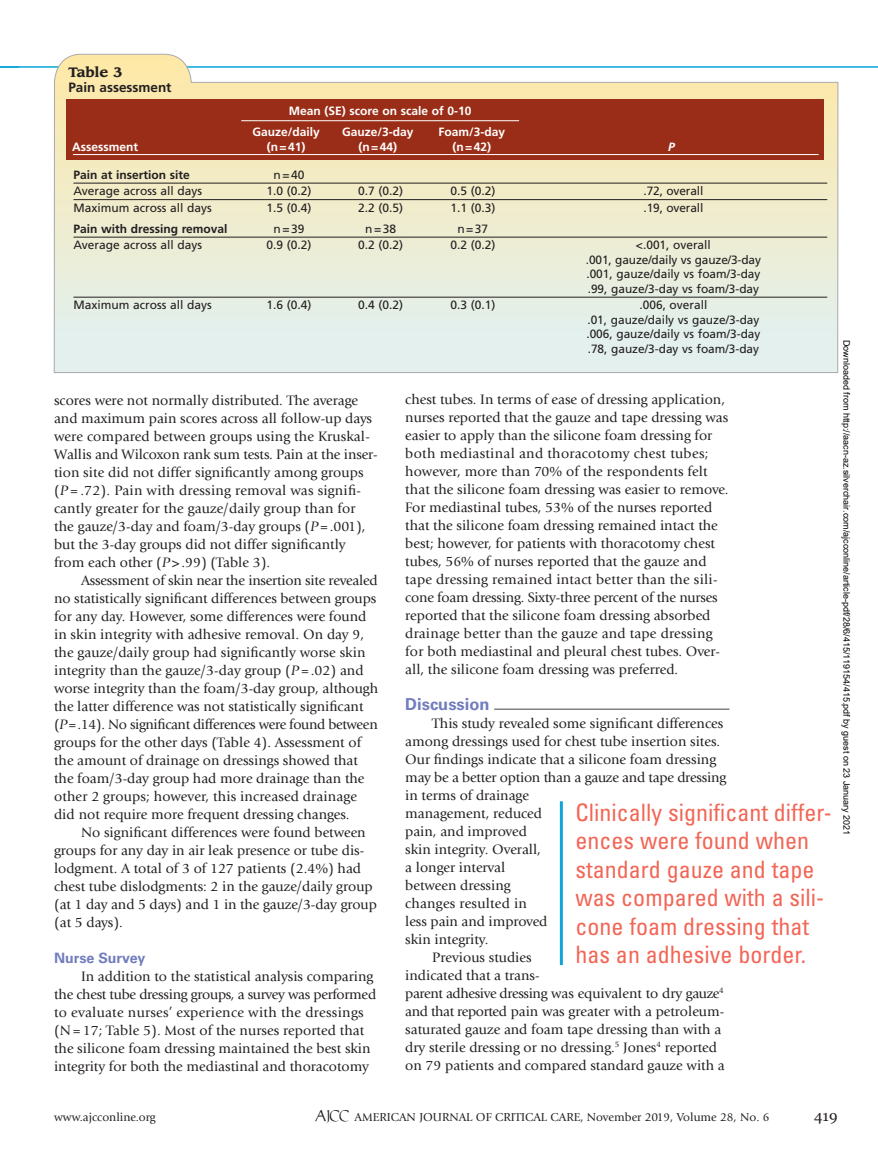
<style>
.page{position:relative;width:878px;height:1175px;background:#fff}
.page>*{position:absolute;margin:0;border:0;box-sizing:border-box;transform-origin:0 0}
.t1{font:condensed 24px/28.5px "Univers LT Std";color:#f26656}
.t2{font:700 16.5px "Univers LT Std";color:#717dbd}
.t3{font:15px "Georgia";color:#231f20}
.t4{font:14.25px/18px "Giovanni Std";color:#231f20}
.t5{font:14.25px "Giovanni Std";letter-spacing:-.025em;color:#231f20}
.t6{font:700 14.25px "Univers LT Std";color:#717dbd}
.t7{font:700 13.5px "Frutiger";color:#231f20}
.t8{font:700 13.5px "Leawood Std";color:#231f20}
.t9{font:12px/15px "Frutiger";color:#231f20;text-align:center}
.t10{font:700 12px/15px "Frutiger";color:#fff;text-align:center}
.t11{font:12px "Giovanni Std";color:#231f20}
.t12{font:700 12px "Frutiger";color:#231f20}
.t13{font:italic 700 12px "Frutiger";color:#fff}
.t14{font:9px "Arial";color:#000}
.s1{font-style:italic}
.s2{font-family:"Publius";font-size:13.5px}
</style>
<div class="page">
<hr style="left:0;top:66px;width:877px;height:2px;background:#08a6d8">
<hr style="left:494px;top:708px;width:235px;height:2px;background:#808285">
<hr style="left:560px;top:801px;width:3px;height:164px;background:#11a4d9">
<svg style="left:54px;top:54px;width:784px;height:319px;background:#eaecd7"></svg>
<div style="left:66px;top:100px;width:758px;height:60px;background:#9a2d17"></div>
<hr style="left:241px;top:120px;width:278px;height:1px;background:#fff">
<hr style="left:73px;top:154px;width:745px;height:1px;background:#fff">
<hr style="left:73px;top:183px;width:754px;height:1px;background:#231f20">
<hr style="left:73px;top:199px;width:754px;height:1px;background:#231f20">
<hr style="left:73px;top:237px;width:754px;height:1px;background:#231f20">
<hr style="left:73px;top:297px;width:754px;height:1px;background:#231f20">
<p class="t8" style="left:68px;top:65px;width:56px">Table 3</p>
<p class="t7" style="left:68px;top:80px;width:105px">Pain assessment</p>
<p class="t10" style="left:72px;top:139px;width:67px">Assessment</p>
<p class="t10" style="left:289px;top:103px;width:184px">Mean (SE) score on scale of 0-10</p>
<p class="t10" style="left:252px;top:124px;width:69px">Gauze/daily (n = 41)</p>
<p class="t10" style="left:342px;top:124px;width:73px">Gauze/3-day (n = 44)</p>
<p class="t10" style="left:438px;top:124px;width:68px">Foam/3-day (n = 42)</p>
<p class="t13" style="left:668px;top:139px;width:8px">P</p>
<p class="t12" style="left:73px;top:167px;width:118px">Pain at insertion site</p>
<p class="t9" style="left:273px;top:167px;width:32px">n = 40</p>
<p class="t9" style="left:73px;top:183px;width:130px">Average across all days</p>
<p class="t9" style="left:266px;top:183px;width:47px">1.0 (0.2)</p>
<p class="t9" style="left:358px;top:183px;width:47px">0.7 (0.2)</p>
<p class="t9" style="left:450px;top:183px;width:47px">0.5 (0.2)</p>
<p class="t9" style="left:643px;top:183px;width:61px">.72, overall</p>
<p class="t9" style="left:73px;top:200px;width:140px">Maximum across all days</p>
<p class="t9" style="left:266px;top:200px;width:47px">1.5 (0.4)</p>
<p class="t9" style="left:358px;top:200px;width:47px">2.2 (0.5)</p>
<p class="t9" style="left:450px;top:200px;width:47px">1.1 (0.3)</p>
<p class="t9" style="left:643px;top:200px;width:61px">.19, overall</p>
<p class="t12" style="left:73px;top:221px;width:155px">Pain with dressing removal</p>
<p class="t9" style="left:273px;top:221px;width:32px">n = 39</p>
<p class="t9" style="left:365px;top:221px;width:32px">n = 38</p>
<p class="t9" style="left:457px;top:221px;width:32px">n = 37</p>
<p class="t9" style="left:73px;top:237px;width:130px">Average across all days</p>
<p class="t9" style="left:266px;top:237px;width:47px">0.9 (0.2)</p>
<p class="t9" style="left:358px;top:237px;width:47px">0.2 (0.2)</p>
<p class="t9" style="left:450px;top:237px;width:47px">0.2 (0.2)</p>
<p class="t9" style="left:586px;top:237px;width:176px">&lt;.001, overall<br>.001, gauze/daily vs gauze/3-day</p>
<p class="t9" style="left:586px;top:266px;width:175px;text-align:left">.001, gauze/daily vs foam/3-day .99, gauze/3-day vs foam/3-day</p>
<p class="t9" style="left:73px;top:297px;width:140px">Maximum across all days</p>
<p class="t9" style="left:266px;top:297px;width:47px">1.6 (0.4)</p>
<p class="t9" style="left:358px;top:297px;width:47px">0.4 (0.2)</p>
<p class="t9" style="left:450px;top:297px;width:47px">0.3 (0.1)</p>
<p class="t9" style="left:587px;top:297px;width:174px">.006, overall<br>.01, gauze/daily vs gauze/3-day</p>
<p class="t9" style="left:586px;top:326px;width:175px;text-align:left">.006, gauze/daily vs foam/3-day .78, gauze/3-day vs foam/3-day</p>
<p class="t14" style="left:850px;top:339px;width:497px;rotate:90deg">Downloaded from http://aacn-az.silverchair.com/ajcconline/article-pdf/28/6/415/119154/415.pdf by guest on 23 January 2021</p>
<p class="t4" style="left:405px;top:391px;width:324px">chest tubes. In terms of ease of dressing application, nurses reported that the gauze and tape dressing was easier to apply than the silicone foam dressing for both mediastinal and thoracotomy chest tubes; however, more than 70% of the respondents felt that the silicone foam dressing was easier to remove.<br>For mediastinal tubes, 53% of the nurses reported that the silicone foam dressing remained intact the best; however, for patients with thoracotomy chest tubes, 56% of nurses reported that the gauze and tape dressing remained intact better than the sili&shy;cone foam dressing. Sixty-three percent of the nurses reported that the silicone foam dressing absorbed drainage better than the gauze and tape dressing for both mediastinal and pleural chest tubes. Over&shy;all, the silicone foam dressing was preferred.</p>
<p class="t2" style="left:405px;top:698px;width:86px">Discussion</p>
<p class="t4" style="left:432px;top:715px;width:292px">This study revealed some significant differences</p>
<p class="t4" style="left:405px;top:733px;width:316px">among dressings used for chest tube insertion sites.</p>
<p class="t4" style="left:405px;top:751px;width:312px">Our findings indicate that a silicone foam dressing</p>
<p class="t4" style="left:405px;top:769px;width:322px">may be a better option than a gauze and tape dressing</p>
<p class="t4" style="left:405px;top:787px;width:125px">in terms of drainage</p>
<p class="t4" style="left:405px;top:805px;width:138px">management, reduced</p>
<p class="t4" style="left:405px;top:823px;width:123px">pain, and improved</p>
<p class="t4" style="left:405px;top:841px;width:137px">skin integrity. Overall,</p>
<p class="t4" style="left:405px;top:859px;width:101px">a longer interval</p>
<p class="t4" style="left:405px;top:877px;width:107px">between dressing</p>
<p class="t4" style="left:405px;top:895px;width:123px">changes resulted in</p>
<p class="t4" style="left:405px;top:913px;width:144px">less pain and improved</p>
<p class="t4" style="left:405px;top:931px;width:85px">skin integrity.</p>
<p class="t4" style="left:432px;top:949px;width:101px">Previous studies</p>
<p class="t4" style="left:405px;top:967px;width:136px">indicated that a trans-</p>
<p class="t5" style="left:405px;top:988px;width:320px">parent adhesive dressing was equivalent to dry gauze<sup>4</sup></p>
<p class="t4" style="left:405px;top:1003px;width:320px">and that reported pain was greater with a petroleum-</p>
<p class="t4" style="left:405px;top:1021px;width:317px">saturated gauze and foam tape dressing than with a</p>
<p class="t4" style="left:405px;top:1039px;width:313px">dry sterile dressing or no dressing.<sup>5</sup> Jones<sup>4</sup> reported</p>
<p class="t4" style="left:405px;top:1057px;width:321px">on 79 patients and compared standard gauze with a</p>
<p class="t4" style="left:54px;top:393px;width:325px">scores were not normally distributed. The average and maximum pain scores across all follow-up days were compared between groups using the Kruskal-Wallis and Wilcoxon rank sum tests. Pain at the inser&shy;tion site did not differ significantly among groups (<span class="s1">P</span> = .72). Pain with dressing removal was signifi&shy;cantly greater for the gauze/daily group than for the gauze/3-day and foam/3-day groups (<span class="s1">P</span> = .001), but the 3-day groups did not differ significantly from each other (<span class="s1">P</span> &gt; .99) (Table 3).</p>
<p class="t4" style="left:54px;top:573px;width:326px;text-indent:27px">Assessment of skin near the insertion site revealed no statistically significant differences between groups for any day. However, some differences were found in skin integrity with adhesive removal. On day 9, the gauze/daily group had significantly worse skin integrity than the gauze/3-day group (<span class="s1">P</span> = .02) and worse integrity than the foam/3-day group, although the latter difference was not statistically significant (<span class="s1">P</span> = .14). No significant differences were found between groups for the other days (Table 4). Assessment of the amount of drainage on dressings showed that the foam/3-day group had more drainage than the other 2 groups; however, this increased drainage did not require more frequent dressing changes.</p>
<p class="t4" style="left:54px;top:825px;width:324px;text-indent:27px">No significant differences were found between groups for any day in air leak presence or tube dis&shy;lodgment. A total of 3 of 127 patients (2.4%) had chest tube dislodgments: 2 in the gauze/daily group (at 1 day and 5 days) and 1 in the gauze/3-day group (at 5 days).</p>
<p class="t6" style="left:54px;top:952px;width:93px">Nurse Survey</p>
<p class="t4" style="left:54px;top:969px;width:324px;text-indent:27px">In addition to the statistical analysis comparing the chest tube dressing groups, a survey was performed to evaluate nurses’ experience with the dressings (N = 17; Table 5). Most of the nurses reported that the silicone foam dressing maintained the best skin integrity for both the mediastinal and thoracotomy</p>
<h1 class="t1" style="left:575px;top:800px;width:258px">Clinically significant differ&shy;ences were found when standard gauze and tape was compared with a sili&shy;cone foam dressing that has an adhesive border.</h1>
<p class="t11" style="left:54px;top:1112px;width:103px">www.ajcconline.org</p>
<p class="t11" style="left:315px;top:1112px;width:456px"><span class="s2">AJCC</span> AMERICAN JOURNAL OF CRITICAL CARE, November 2019, Volume 28, No. 6</p>
<p class="t3" style="left:814px;top:1109px;width:25px">419</p>
</div>
